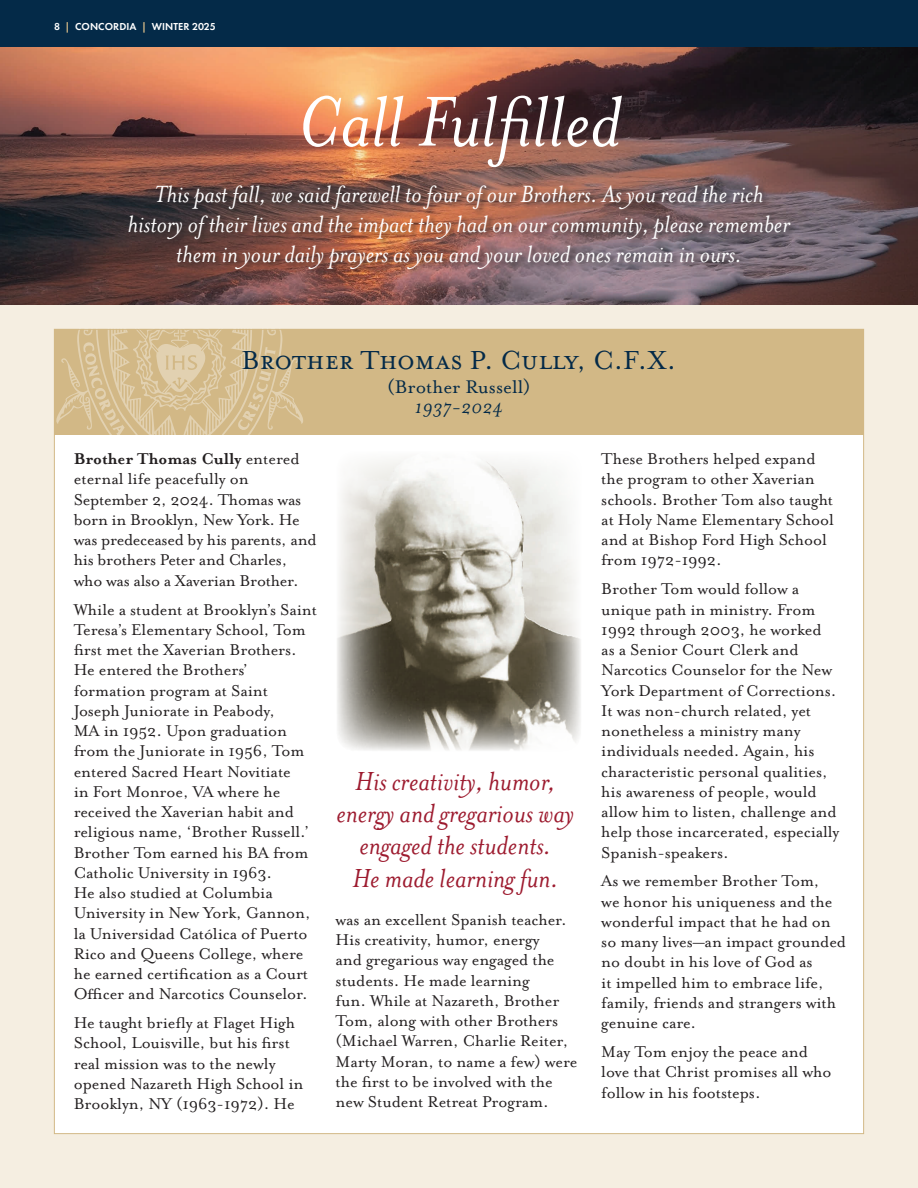
<style>
.page{position:relative;width:918px;height:1188px;background:#fff}
.page>*{position:absolute;margin:0;border:0;box-sizing:border-box;transform-origin:0 0}
.t1{font:italic 81px "Mrs Eaves OT";color:#fff}
.t2{font:italic 30px/32.2px "Mrs Eaves OT";color:#9d1b2f;text-align:center}
.t3{font:30px "Mrs Eaves OT";color:#042a48}
.t4{font:italic 27px/30px "Mrs Eaves OT";color:#fff;text-align:center}
.t5{font:21px "Mrs Eaves OT";color:#042a48}
.t6{font:italic 21px "Mrs Eaves OT";color:#042a48}
.t7{font:18px/20.2px "Mrs Eaves OT";letter-spacing:-.005em;color:#231f20}
.t8{font:600 10.5px "Futura PT";letter-spacing:.01em;color:#fff}
.s1{color:#d2b886}
.s2{font-weight:700}
</style>
<div class="page">
<div style="left:0;top:47px;width:918px;height:1141px;background:#f5eee1"></div>
<img style="left:0;top:47px;width:918px;height:258px">
<div style="left:54px;top:358px;width:810px;height:776px;background:#fff"></div>
<div style="left:54px;top:329px;width:810px;height:106px;background:#d2b886"></div>
<svg style="left:56px;top:331px;width:247px;height:103px"></svg>
<div style="left:0;top:0;width:918px;height:47px;background:#042a48"></div>
<img style="left:337px;top:460px;width:244px;height:291px">
<div style="left:128px;top:183px;width:670px;height:94px;background:#231f20;opacity:.75"></div>
<p class="t8" style="left:54px;top:20px;width:163px">8 <span class="s1">|</span> CONCORDIA <span class="s1">|</span> WINTER 2025</p>
<h1 class="t1" style="left:297px;top:78px;width:325px">Call Fulfilled</h1>
<h3 class="t4" style="left:128px;top:179px;width:664px">This past fall, we said farewell to four of our Brothers. As you read the rich history of their lives and the impact they had on our community, please remember them in your daily prayers as you and your loved ones remain in ours.</h3>
<h2 class="t3" style="left:242px;top:342px;width:436px">Brother Thomas P. Cully, C.F.X.</h2>
<p class="t5" style="left:387px;top:375px;width:145px">(Brother Russell)</p>
<p class="t6" style="left:415px;top:396px;width:90px">1937-2024</p>
<p class="t7" style="left:601px;top:449px;width:234px">These Brothers helped expand the program to other Xaverian schools. Brother Tom also taught at Holy Name Elementary School and at Bishop Ford High School from 1972-1992.</p>
<p class="t7" style="left:601px;top:579px;width:240px">Brother Tom would follow a unique path in ministry. From<br>1992 through 2003, he worked<br>as a Senior Court Clerk and<br>Narcotics Counselor for the New<br>York Department of Corrections.<br>It was non-church related, yet nonetheless a ministry many individuals needed. Again, his characteristic personal qualities, his awareness of people, would allow him to listen, challenge and help those incarcerated, especially<br>Spanish-speakers.</p>
<p class="t7" style="left:601px;top:871px;width:246px">As we remember Brother Tom,<br>we honor his uniqueness and the wonderful impact that he had on so many lives—an impact grounded no doubt in his love of God as<br>it impelled him to embrace life, family, friends and strangers with genuine care.</p>
<p class="t7" style="left:601px;top:1042px;width:232px">May Tom enjoy the peace and love that Christ promises all who follow in his footsteps.</p>
<p class="t7" style="left:74px;top:449px;width:244px"><span class="s2">Brother Thomas Cully</span> entered eternal life peacefully on<br>September 2, 2024. Thomas was born in Brooklyn, New York. He was predeceased by his parents, and his brothers Peter and Charles, who was also a Xaverian Brother.</p>
<p class="t7" style="left:74px;top:599px;width:245px">While a student at Brooklyn’s Saint<br>Teresa’s Elementary School, Tom first met the Xaverian Brothers.<br>He entered the Brothers’ formation program at Saint<br>Joseph Juniorate in Peabody,<br>MA in 1952. Upon graduation from the Juniorate in 1956, Tom entered Sacred Heart Novitiate<br>in Fort Monroe, VA where he received the Xaverian habit and religious name, ‘Brother Russell.’<br>Brother Tom earned his BA from<br>Catholic University in 1963.<br>He also studied at Columbia<br>University in New York, Gannon, la Universidad Católica of Puerto<br>Rico and Queens College, where he earned certification as a Court<br>Officer and Narcotics Counselor.</p>
<p class="t7" style="left:74px;top:1013px;width:231px">He taught briefly at Flaget High<br>School, Louisville, but his first real mission was to the newly opened Nazareth High School in<br>Brooklyn, NY (1963-1972). He</p>
<h2 class="t2" style="left:336px;top:765px;width:239px">His creativity, humor, energy and gregarious way engaged the students.<br>He made learning fun.</h2>
<p class="t7" style="left:336px;top:909px;width:243px">was an excellent Spanish teacher.<br>His creativity, humor, energy<br>and gregarious way engaged the students. He made learning<br>fun. While at Nazareth, Brother<br>Tom, along with other Brothers (Michael Warren, Charlie Reiter,<br>Marty Moran, to name a few) were the first to be involved with the new Student Retreat Program.</p>
</div>
